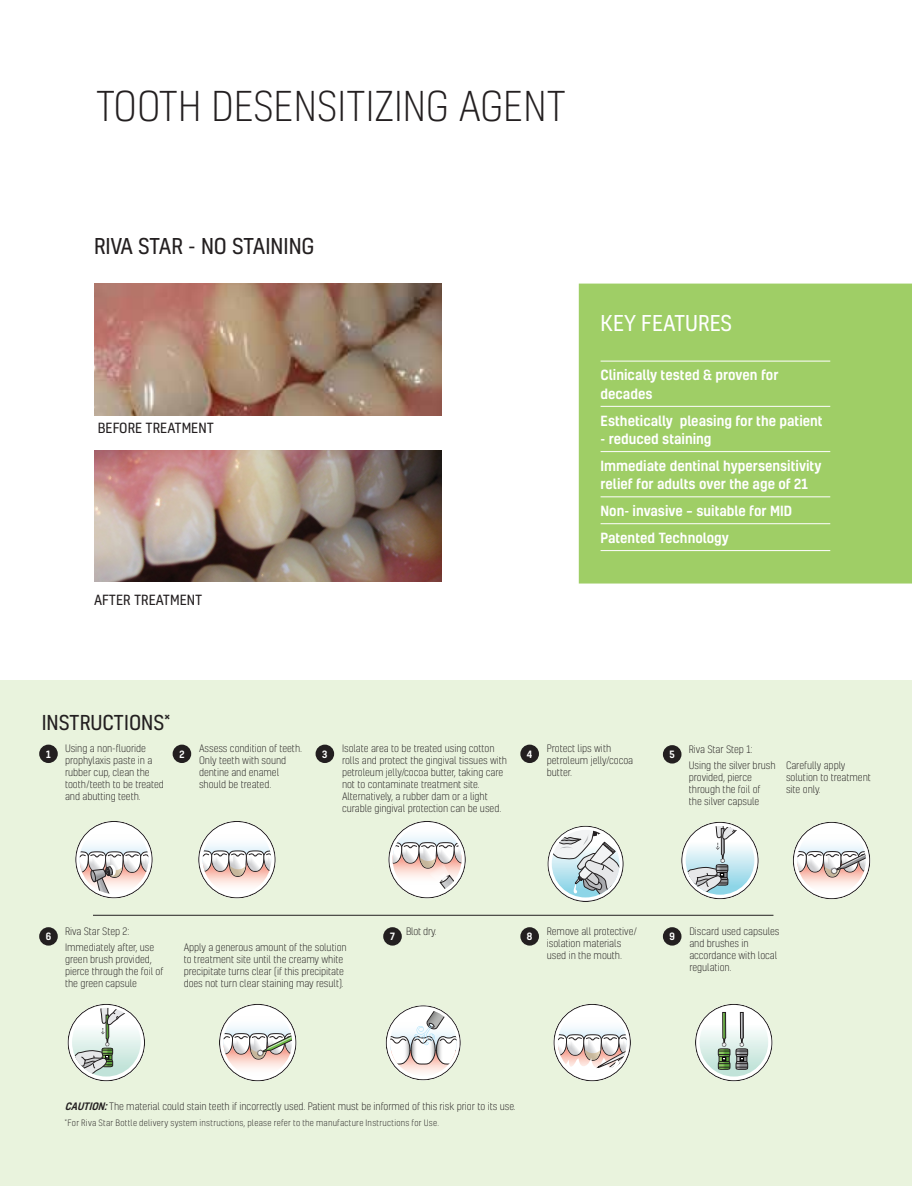
<style>
.page{position:relative;width:912px;height:1186px;background:#fff}
.page>*{position:absolute;margin:0;border:0;box-sizing:border-box;transform-origin:0 0}
.t1{font:300 39.45px "Kelson";color:#231f20}
.t2{font:21px "Kelson";color:#231f20}
.t3{font:21px "Kelson";color:#fff}
.t4{font:19.8px "Kelson";color:#231f20}
.t5{font:500 13.5px/26.8px "Kelson";color:#fff}
.t6{font:13.5px "Kelson";color:#231f20}
.t7{font:300 9.9px/12px "Kelson";letter-spacing:-.005em;color:#231f20}
.t8{font:500 9.75px "Kelson";color:#fff}
.t9{font:300 8.4px "Kelson";letter-spacing:.03em;color:#231f20}
.s1{font-weight:500;font-style:italic}
</style>
<div class="page">
<div style="left:0;top:680px;width:912px;height:506px;background:#e9f3dd"></div>
<svg style="left:385px;top:1005px;width:76px;height:75px"></svg>
<div style="left:579px;top:283px;width:333px;height:300px;background:#9fce66"></div>
<hr style="left:600px;top:361px;width:230px;height:1px;background:#fff">
<hr style="left:600px;top:406px;width:230px;height:1px;background:#fff">
<hr style="left:600px;top:451px;width:230px;height:1px;background:#fff">
<hr style="left:600px;top:496px;width:230px;height:1px;background:#fff">
<hr style="left:600px;top:523px;width:230px;height:1px;background:#fff">
<hr style="left:600px;top:550px;width:230px;height:1px;background:#fff">
<img style="left:94px;top:284px;width:347px;height:131px">
<img style="left:94px;top:451px;width:348px;height:131px">
<hr style="left:93px;top:915px;width:680px;height:1px;background:#231f20">
<div style="left:39px;top:744px;width:19px;height:19px;background:#231f20;border-radius:50%"></div>
<div style="left:39px;top:927px;width:19px;height:18px;background:#231f20;border-radius:50%"></div>
<div style="left:520px;top:927px;width:19px;height:18px;background:#231f20;border-radius:50%"></div>
<svg style="left:553px;top:1004px;width:78px;height:77px"></svg>
<div style="left:383px;top:927px;width:19px;height:18px;background:#231f20;border-radius:50%"></div>
<svg style="left:219px;top:1004px;width:77px;height:77px"></svg>
<svg style="left:793px;top:821px;width:77px;height:78px"></svg>
<svg style="left:68px;top:1004px;width:77px;height:77px"></svg>
<div style="left:663px;top:927px;width:18px;height:18px;background:#231f20;border-radius:50%"></div>
<svg style="left:695px;top:1004px;width:77px;height:77px"></svg>
<svg style="left:547px;top:825px;width:76px;height:77px"></svg>
<div style="left:520px;top:744px;width:19px;height:19px;background:#231f20;border-radius:50%"></div>
<div style="left:663px;top:745px;width:18px;height:18px;background:#231f20;border-radius:50%"></div>
<svg style="left:681px;top:821px;width:77px;height:78px"></svg>
<div style="left:173px;top:744px;width:18px;height:19px;background:#231f20;border-radius:50%"></div>
<svg style="left:198px;top:821px;width:78px;height:77px"></svg>
<div style="left:315px;top:744px;width:19px;height:19px;background:#231f20;border-radius:50%"></div>
<svg style="left:388px;top:821px;width:78px;height:77px"></svg>
<svg style="left:75px;top:821px;width:78px;height:77px"></svg>
<h1 class="t1" style="left:96px;top:81px;width:472px">TOOTH DESENSITIZING AGENT</h1>
<h2 class="t2" style="left:94px;top:232px;width:222px">RIVA STAR - NO STAINING</h2>
<h3 class="t6" style="left:98px;top:418px;width:118px">BEFORE TREATMENT</h3>
<h3 class="t6" style="left:94px;top:591px;width:110px">AFTER TREATMENT</h3>
<h2 class="t3" style="left:600px;top:309px;width:133px">KEY FEATURES</h2>
<h3 class="t5" style="left:600px;top:366px;width:179px;line-height:18.3px">Clinically tested &amp; proven for decades</h3>
<h3 class="t5" style="left:600px;top:407px;width:224px">Esthetically pleasing for the patient</h3>
<h3 class="t5" style="left:600px;top:425px;width:223px">- reduced staining<br>Immediate dentinal hypersensitivity</h3>
<h3 class="t5" style="left:600px;top:470px;width:209px">relief for adults over the age of 21<br>Non- invasive – suitable for MID<br>Patented Technology</h3>
<h3 class="t4" style="left:42px;top:709px;width:130px">INSTRUCTIONS*</h3>
<p class="t7" style="left:65px;top:742px;width:100px">Using a non-fluoride prophylaxis paste in a rubber cup, clean the tooth/teeth to be treated and abutting teeth.</p>
<p class="t8" style="left:46px;top:747px;width:6px">1</p>
<p class="t8" style="left:179px;top:747px;width:7px">2</p>
<p class="t8" style="left:322px;top:747px;width:7px">3</p>
<p class="t7" style="left:342px;top:742px;width:167px">Isolate area to be treated using cotton rolls and protect the gingival tissues with petroleum jelly/cocoa butter, taking care not to contaminate treatment site.<br>Alternatively, a rubber dam or a light curable gingival protection can be used.</p>
<p class="t7" style="left:199px;top:742px;width:105px">Assess condition of teeth.<br>Only teeth with sound dentine and enamel should be treated.</p>
<p class="t7" style="left:547px;top:742px;width:88px">Protect lips with petroleum jelly/cocoa butter.</p>
<p class="t8" style="left:527px;top:747px;width:7px">4</p>
<p class="t7" style="left:689px;top:741px;width:88px;line-height:16px">Riva Star Step 1:<br>Using the silver brush</p>
<p class="t7" style="left:689px;top:771px;width:73px">provided, pierce through the foil of the silver capsule</p>
<p class="t8" style="left:669px;top:747px;width:7px">5</p>
<p class="t7" style="left:786px;top:759px;width:86px">Carefully apply solution to treatment site only.</p>
<p class="t8" style="left:46px;top:929px;width:7px">6</p>
<p class="t7" style="left:65px;top:923px;width:91px;line-height:16px">Riva Star Step 2:<br>Immediately after, use</p>
<p class="t7" style="left:65px;top:953px;width:100px">green brush provided, pierce through the foil of the green capsule</p>
<p class="t7" style="left:184px;top:941px;width:165px">Apply a generous amount of the solution to treatment site until the creamy white precipitate turns clear (if this precipitate does not turn clear staining may result).</p>
<p class="t7" style="left:406px;top:925px;width:32px">Blot dry.</p>
<p class="t8" style="left:390px;top:929px;width:6px">7</p>
<p class="t8" style="left:527px;top:929px;width:7px">8</p>
<p class="t7" style="left:547px;top:925px;width:92px">Remove all protective/ isolation materials used in the mouth.</p>
<p class="t8" style="left:669px;top:929px;width:7px">9</p>
<p class="t7" style="left:689px;top:925px;width:92px">Discard used capsules and brushes in accordance with local regulation.</p>
<p class="t7" style="left:65px;top:1100px;width:452px"><span class="s1">CAUTION:</span>The material could stain teeth if incorrectly used. Patient must be informed of this risk prior to its use.</p>
<p class="t9" style="left:65px;top:1117px;width:376px">*For Riva Star Bottle delivery system instructions, please refer to the manufacture Instructions for Use.</p>
</div>
